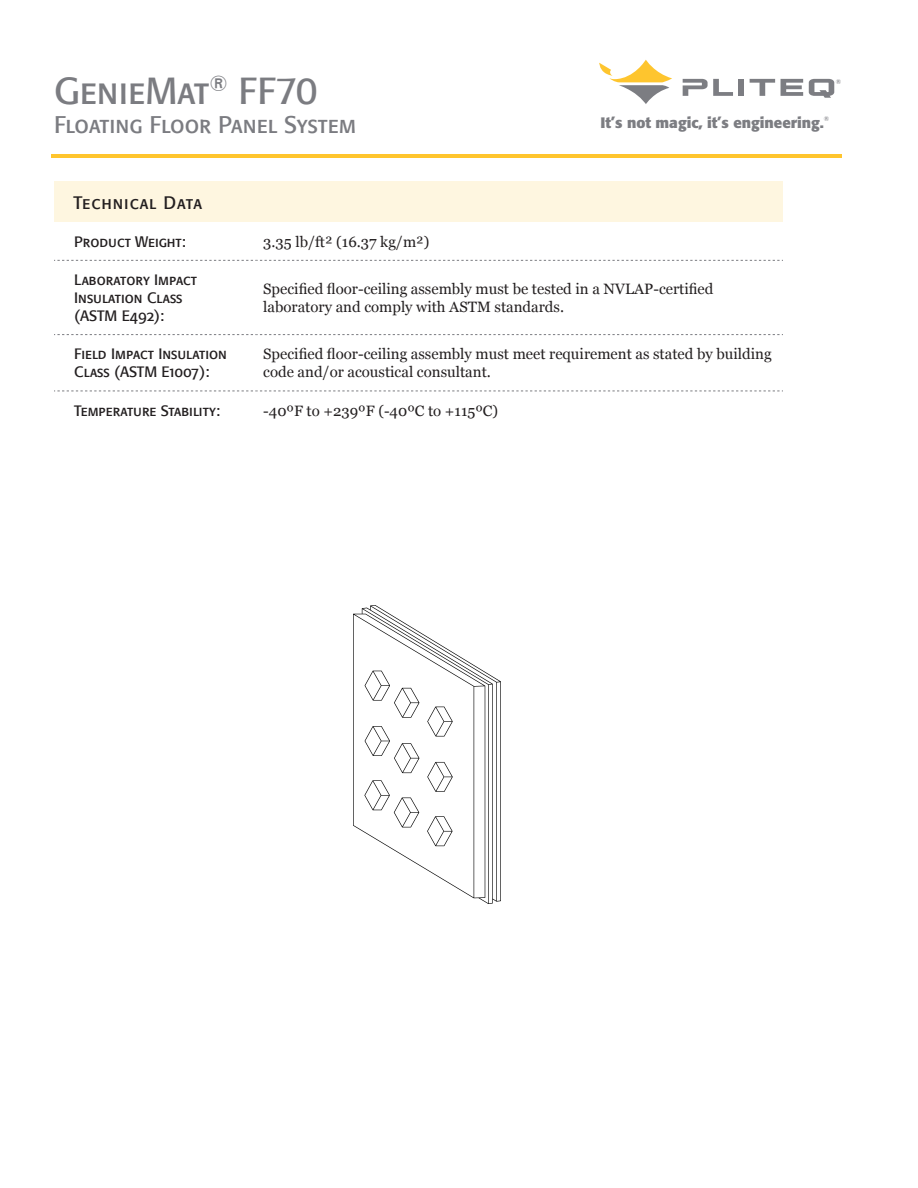
<style>
.page{position:relative;width:918px;height:1188px;background:#fff}
.page>*{position:absolute;margin:0;border:0;box-sizing:border-box;transform-origin:0 0}
.t1{font:37.5px "Formata Regular SC";color:#7b7c81}
.t2{font:24px "Formata Regular SC";color:#7b7c81}
.t3{font:18px "Formata Regular SC";letter-spacing:.05em;color:#231f20}
.t4{font:15px/18px "Georgia";color:#231f20}
.t5{font:15px/18px "Formata Regular SC";color:#231f20}
.t6{font:700 15px "Formata";color:#7c7d82}
.t7{font:6.6px "Formata";color:#7c7d82}
.t8{font:6.6px "Formata";color:#7c7c81}
.s1{font-family:"Formata"}
</style>
<div class="page">
<svg style="left:683px;top:79px;width:50px;height:17px"></svg>
<div style="left:738px;top:79px;width:6px;height:17px;background:#7c7d82"></div>
<svg style="left:750px;top:79px;width:25px;height:17px"></svg>
<svg style="left:781px;top:79px;width:22px;height:17px"></svg>
<svg style="left:809px;top:79px;width:25px;height:19px"></svg>
<svg style="left:599px;top:60px;width:73px;height:44px"></svg>
<hr style="left:51px;top:154px;width:790px;height:3px;background:#ffc52d">
<div style="left:54px;top:182px;width:729px;height:40px;background:#fef6e0"></div>
<svg style="left:54px;top:260px;width:729px;height:1px"></svg>
<svg style="left:54px;top:334px;width:729px;height:1px"></svg>
<svg style="left:54px;top:391px;width:729px;height:1px"></svg>
<img style="left:354px;top:606px;width:147px;height:297px">
<h1 class="t1" style="left:54px;top:68px;width:265px">GenieMat<sup>®</sup> FF<span class="s1">70</span></h1>
<h2 class="t2" style="left:54px;top:109px;width:304px">Floating Floor Panel System</h2>
<p class="t6" style="left:601px;top:113px;width:225px">It’s not magic, it’s engineering.</p>
<p class="t7" style="left:824px;top:115px;width:7px">®</p>
<p class="t8" style="left:836px;top:77px;width:7px">®</p>
<p class="t3" style="left:74px;top:191px;width:130px">Technical Data</p>
<p class="t5" style="left:74px;top:232px;width:113px">Product Weight:</p>
<p class="t4" style="left:263px;top:232px;width:168px">3.35 lb/ft² (16.37 kg/m²)</p>
<p class="t5" style="left:74px;top:271px;width:124px">Laboratory Impact<br>Insulation Class (ASTM E492):</p>
<p class="t4" style="left:263px;top:279px;width:452px">Specified floor-ceiling assembly must be tested in a NVLAP-certified laboratory and comply with ASTM standards.</p>
<p class="t5" style="left:74px;top:345px;width:154px">Field Impact Insulation<br>Class (ASTM E1007):</p>
<p class="t4" style="left:263px;top:345px;width:510px">Specified floor-ceiling assembly must meet requirement as stated by building code and/or acoustical consultant.</p>
<p class="t5" style="left:74px;top:401px;width:147px">Temperature Stability:</p>
<p class="t4" style="left:263px;top:401px;width:236px">-40ºF to +239ºF (-40ºC to +115ºC)</p>
</div>
